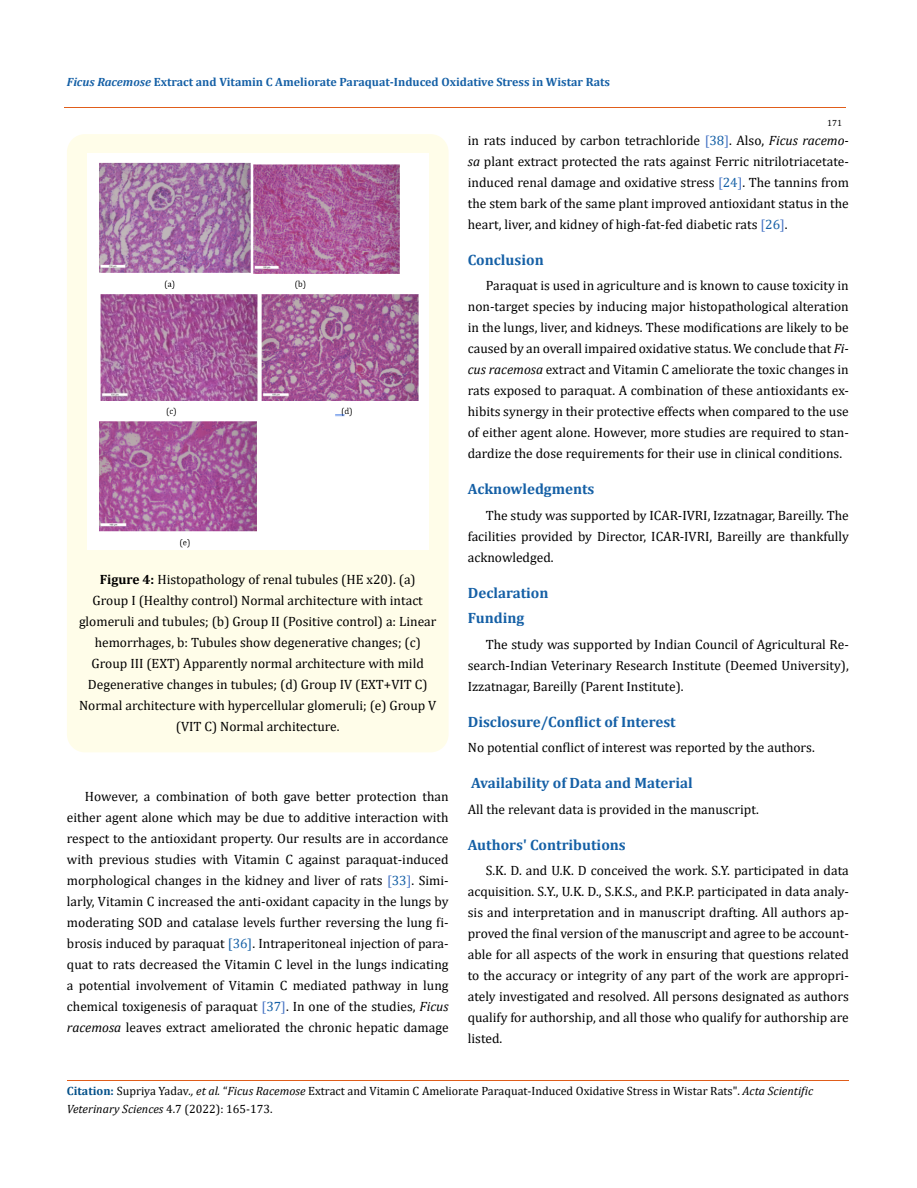
<style>
.page{position:relative;width:917px;height:1188px;background:#fff}
.page>*{position:absolute;margin:0;border:0;box-sizing:border-box;transform-origin:0 0}
.t1{font:700 15px/25.5px "Cambria";color:#1560a6}
.t2{font:13.5px/21px "Cambria";color:#000;text-align:justify}
.t3{font:12px/18px "Cambria";color:#000}
.t4{font:700 12px "Cambria";color:#1560a6}
.t5{font:9px "Cambria";color:#000}
.s1{font-style:italic}
.s2{font-weight:700}
.s3{color:#4472c4}
.s4{color:#1560a6}
.s5{font-weight:700;color:#035089}
</style>
<div class="page">
<hr style="left:64px;top:108px;width:781px;height:1px;background:#e05d1a">
<hr style="left:67px;top:1080px;width:781px;height:1px;background:#e05d1a">
<div style="left:67px;top:134px;width:381px;height:618px;background:#fffde9;border-radius:18px"></div>
<img style="left:87px;top:153px;width:341px;height:396px">
<p class="t4" style="left:67px;top:73px;width:544px"><span class="s1">Ficus Racemose</span> Extract and Vitamin C Ameliorate Paraquat-Induced Oxidative Stress in Wistar Rats</p>
<p class="t5" style="left:827px;top:118px;width:16px">171</p>
<p class="t2" style="left:79px;top:569px;width:359px;text-align:center"><span class="s2">Figure 4:</span> Histopathology of renal tubules (HE x20). (a)<br>Group I (Healthy control) Normal architecture with intact glomeruli and tubules; (b) Group II (Positive control) a: Linear hemorrhages, b: Tubules show degenerative changes; (c)<br>Group III (EXT) Apparently normal architecture with mild Degenerative changes in tubules; (d) Group IV (EXT+VIT C)<br>Normal architecture with hypercellular glomeruli; (e) Group V (VIT C) Normal architecture.</p>
<p class="t2" style="left:67px;top:785px;width:383px;text-indent:18px">However, a combination of both gave better protection than either agent alone which may be due to additive interaction with respect to the antioxidant property. Our results are in accordance with previous studies with Vitamin C against paraquat-induced morphological changes in the kidney and liver of rats <span class="s3">[</span><span class="s4">33</span><span class="s3">]</span>. Simi&shy;larly, Vitamin C increased the anti-oxidant capacity in the lungs by moderating SOD and catalase levels further reversing the lung fi&shy;brosis induced by paraquat <span class="s4">[36]</span>. Intraperitoneal injection of para&shy;quat to rats decreased the Vitamin C level in the lungs indicating a potential involvement of Vitamin C mediated pathway in lung chemical toxigenesis of paraquat <span class="s3">[</span><span class="s4">37</span><span class="s3">]</span>. In one of the studies, <span class="s1">Ficus racemosa</span> leaves extract ameliorated the chronic hepatic damage</p>
<p class="t2" style="left:468px;top:130px;width:382px">in rats induced by carbon tetrachloride <span class="s3">[</span><span class="s4">38</span><span class="s3">]</span>. Also, <span class="s1">Ficus racemo&shy;sa</span> plant extract protected the rats against Ferric nitrilotriacetate&shy;induced renal damage and oxidative stress <span class="s3">[</span><span class="s4">24</span><span class="s3">]</span>. The tannins from the stem bark of the same plant improved antioxidant status in the heart, liver, and kidney of high-fat-fed diabetic rats <span class="s3">[</span><span class="s4">26</span><span class="s3">]</span>.</p>
<p class="t1" style="left:468px;top:246px;width:77px">Conclusion</p>
<p class="t2" style="left:468px;top:275px;width:382px;text-indent:18px">Paraquat is used in agriculture and is known to cause toxicity in non-target species by inducing major histopathological alteration in the lungs, liver, and kidneys. These modifications are likely to be caused by an overall impaired oxidative status. We conclude that <span class="s1">Fi&shy;cus racemosa</span> extract and Vitamin C ameliorate the toxic changes in rats exposed to paraquat. A combination of these antioxidants ex&shy;hibits synergy in their protective effects when compared to the use of either agent alone. However, more studies are required to stan&shy;dardize the dose requirements for their use in clinical conditions.</p>
<p class="t1" style="left:468px;top:476px;width:128px">Acknowledgments</p>
<p class="t2" style="left:468px;top:504px;width:382px;text-indent:18px">The study was supported by ICAR-IVRI, Izzatnagar, Bareilly. The facilities provided by Director, ICAR-IVRI, Bareilly are thankfully acknowledged.</p>
<p class="t1" style="left:468px;top:579px;width:82px">Declaration<br>Funding</p>
<p class="t2" style="left:468px;top:633px;width:382px;text-indent:18px">The study was supported by Indian Council of Agricultural Re&shy;search-Indian Veterinary Research Institute (Deemed University), Izzatnagar, Bareilly (Parent Institute).</p>
<p class="t1" style="left:468px;top:708px;width:209px">Disclosure/Conflict of Interest</p>
<p class="t2" style="left:468px;top:737px;width:348px">No potential conflict of interest was reported by the authors.</p>
<p class="t1" style="left:471px;top:770px;width:223px">Availability of Data and Material</p>
<p class="t2" style="left:468px;top:798px;width:293px">All the relevant data is provided in the manuscript.</p>
<p class="t1" style="left:468px;top:831px;width:159px">Authors' Contributions</p>
<p class="t2" style="left:468px;top:860px;width:382px;text-indent:18px">S.K. D. and U.K. D conceived the work. S.Y. participated in data acquisition. S.Y., U.K. D., S.K.S., and P.K.P. participated in data analy&shy;sis and interpretation and in manuscript drafting. All authors ap&shy;proved the final version of the manuscript and agree to be account&shy;able for all aspects of the work in ensuring that questions related to the accuracy or integrity of any part of the work are appropri&shy;ately investigated and resolved. All persons designated as authors qualify for authorship, and all those who qualify for authorship are listed.</p>
<p class="t3" style="left:67px;top:1082px;width:747px"><span class="s5">Citation:</span> Supriya Yadav<span class="s1">., et al.</span> “<span class="s1">Ficus Racemose</span> Extract and Vitamin C Ameliorate Paraquat-Induced Oxidative Stress in Wistar Rats". <span class="s1">Acta Scientific<br>Veterinary Sciences</span> 4.7 (2022): 165-173.</p>
</div>
